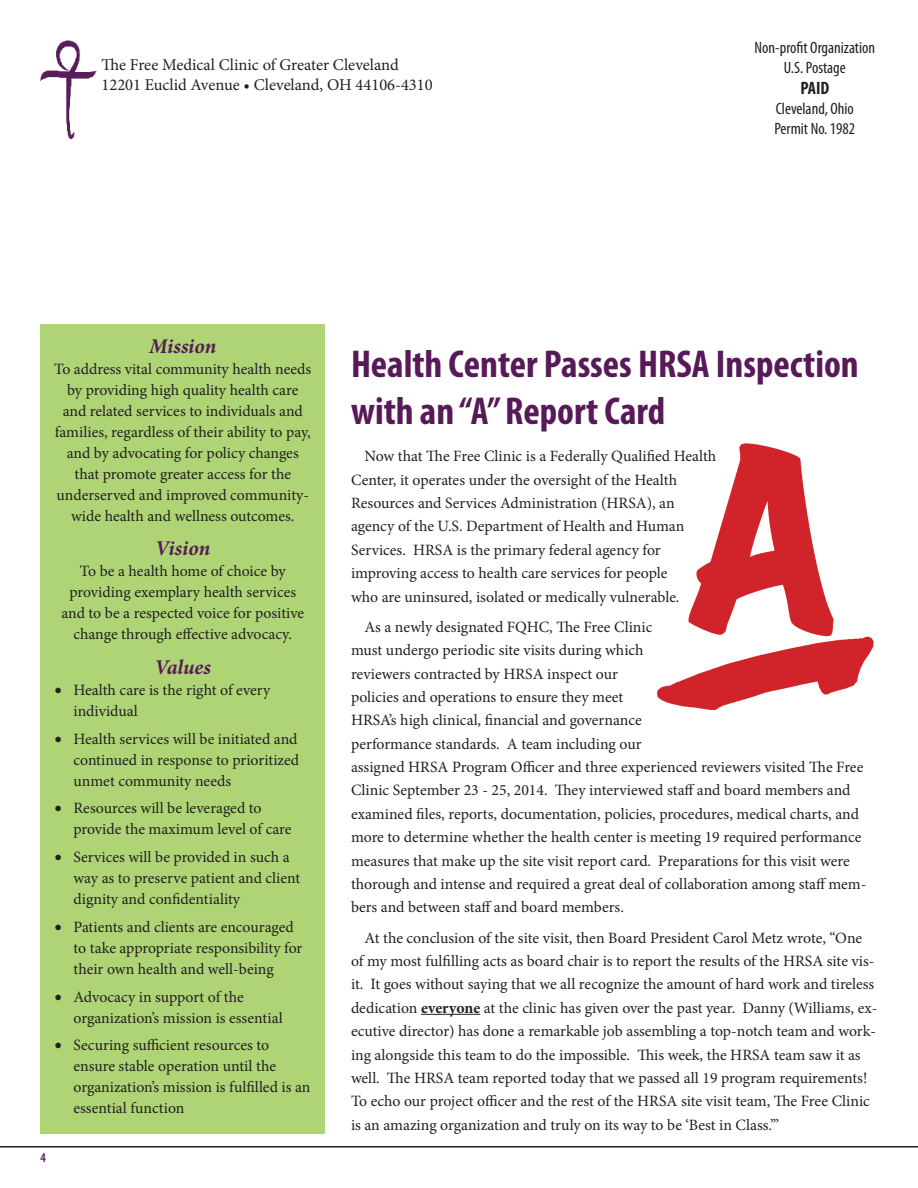
<style>
.page{position:relative;width:918px;height:1188px;background:#fff}
.page>*{position:absolute;margin:0;border:0;box-sizing:border-box;transform-origin:0 0}
.H_style_1{font:700 condensed 39px/47.4px "Myriad Pro";color:#571958}
.P_style_1{font:italic 700 21px "Minion Pro";letter-spacing:-.005em;color:#571958}
.t1{font:700 condensed 18px "Myriad Pro";color:#231f20}
.t2{font:16.5px "Minion Pro";color:#231f20}
.t3{font:condensed 16.5px "Myriad Pro";color:#231f20}
.P_style_1-2{font:15.75px/23.4px "Minion Pro";color:#231f20}
.S_style_1{font:600 condensed 13.5px "Myriad Pro";color:#571958}
.s1{font-size:21px}
.s2{font-weight:700}
</style>
<div class="page">
<hr style="left:0;top:1146px;width:918px;height:2px;background:#231f20">
<hr style="left:421px;top:1014px;width:59px;height:1px;background:#231f20">
<div style="left:40px;top:324px;width:285px;height:810px;background:#aed475"></div>
<img style="left:657px;top:443px;width:217px;height:267px">
<img style="left:40px;top:40px;width:56px;height:98px">
<p class="t2" style="left:102px;top:53px;width:299px">The Free Medical Clinic of Greater Cleveland</p>
<p class="t2" style="left:102px;top:73px;width:333px">12201 Euclid Avenue • Cleveland, OH 44106-4310</p>
<p class="t3" style="left:755px;top:37px;width:122px">Non-profit Organization</p>
<p class="t3" style="left:784px;top:57px;width:64px">U.S. Postage</p>
<p class="t1" style="left:800px;top:77px;width:31px">PAID</p>
<p class="t3" style="left:776px;top:99px;width:80px">Cleveland, Ohio</p>
<p class="t3" style="left:774px;top:118px;width:82px">Permit No. 1982</p>
<p class="P_style_1" style="left:149px;top:331px;width:69px">Mission</p>
<p class="P_style_1-2" style="left:54px;top:358px;width:259px;line-height:21px;text-align:center">To address vital community health needs by providing high quality health care and related services to individuals and families, regardless of their ability to pay, and by advocating for policy changes that promote greater access for the underserved and improved community&shy;wide health and wellness outcomes.</p>
<p class="P_style_1" style="left:155px;top:534px;width:57px">Vision</p>
<p class="P_style_1-2" style="left:61px;top:561px;width:244px;line-height:21px;text-align:center">To be a health home of choice by providing exemplary health services and to be a respected voice for positive change through effective advocacy.</p>
<p class="P_style_1" style="left:155px;top:652px;width:58px">Values</p>
<p class="P_style_1-2" style="left:74px;top:679px;width:198px;line-height:21px;text-indent:-20px"><span class="s1">•</span> Health care is the right of every individual</p>
<p class="P_style_1-2" style="left:74px;top:728px;width:227px;line-height:21px;text-align:justify;text-indent:-20px"><span class="s1">•</span> Health services will be initiated and continued in response to prioritized unmet community needs</p>
<p class="P_style_1-2" style="left:74px;top:798px;width:220px;line-height:21px;text-indent:-20px"><span class="s1">•</span> Resources will be leveraged to provide the maximum level of care</p>
<p class="P_style_1-2" style="left:74px;top:847px;width:228px;line-height:21px;text-indent:-20px"><span class="s1">•</span> Services will be provided in such a way as to preserve patient and client dignity and confidentiality</p>
<p class="P_style_1-2" style="left:74px;top:916px;width:230px;line-height:21px;text-indent:-20px"><span class="s1">•</span> Patients and clients are encouraged to take appropriate responsibility for their own health and well-being</p>
<p class="P_style_1-2" style="left:74px;top:986px;width:211px;line-height:21px;text-indent:-20px"><span class="s1">•</span> Advocacy in support of the organization’s mission is essential</p>
<p class="P_style_1-2" style="left:74px;top:1035px;width:239px;line-height:21px;text-indent:-20px"><span class="s1">•</span> Securing sufficient resources to ensure stable operation until the organization’s mission is fulfilled is an essential function</p>
<p class="S_style_1" style="left:40px;top:1150px;width:7px">4</p>
<p class="H_style_1" style="left:351px;top:340px;width:509px">Health Center Passes HRSA Inspection with an “A” Report Card</p>
<p class="P_style_1-2" style="left:351px;top:445px;width:367px;text-indent:14px">Now that The Free Clinic is a Federally Qualified Health Center, it operates under the oversight of the Health Resources and Services Administration (HRSA), an agency of the U.S. Department of Health and Human Services. HRSA is the primary federal agency for improving access to health care services for people<br>who are uninsured, isolated or medically vulnerable.</p>
<p class="P_style_1-2" style="left:351px;top:615px;width:517px;text-indent:14px">As a newly designated FQHC, The Free Clinic<br>must undergo periodic site visits during which<br>reviewers contracted by HRSA inspect our<br>policies and operations to ensure they meet<br>HRSA’s high clinical, financial and governance<br>performance standards. A team including our<br>assigned HRSA Program Officer and three experienced reviewers visited The Free Clinic September 23 - 25, 2014. They interviewed staff and board members and examined files, reports, documentation, policies, procedures, medical charts, and more to determine whether the health center is meeting 19 required performance measures that make up the site visit report card. Preparations for this visit were thorough and intense and required a great deal of collaboration among staff mem&shy;bers and between staff and board members.</p>
<p class="P_style_1-2" style="left:351px;top:926px;width:528px;text-indent:14px">At the conclusion of the site visit, then Board President Carol Metz wrote, “One of my most fulfilling acts as board chair is to report the results of the HRSA site vis&shy;it. It goes without saying that we all recognize the amount of hard work and tireless dedication <span class="s2">everyone</span> at the clinic has given over the past year. Danny (Williams, ex&shy;ecutive director) has done a remarkable job assembling a top-notch team and work&shy;ing alongside this team to do the impossible. This week, the HRSA team saw it as well. The HRSA team reported today that we passed all 19 program requirements!<br>To echo our project officer and the rest of the HRSA site visit team, The Free Clinic is an amazing organization and truly on its way to be ‘Best in Class.’”</p>
</div>
